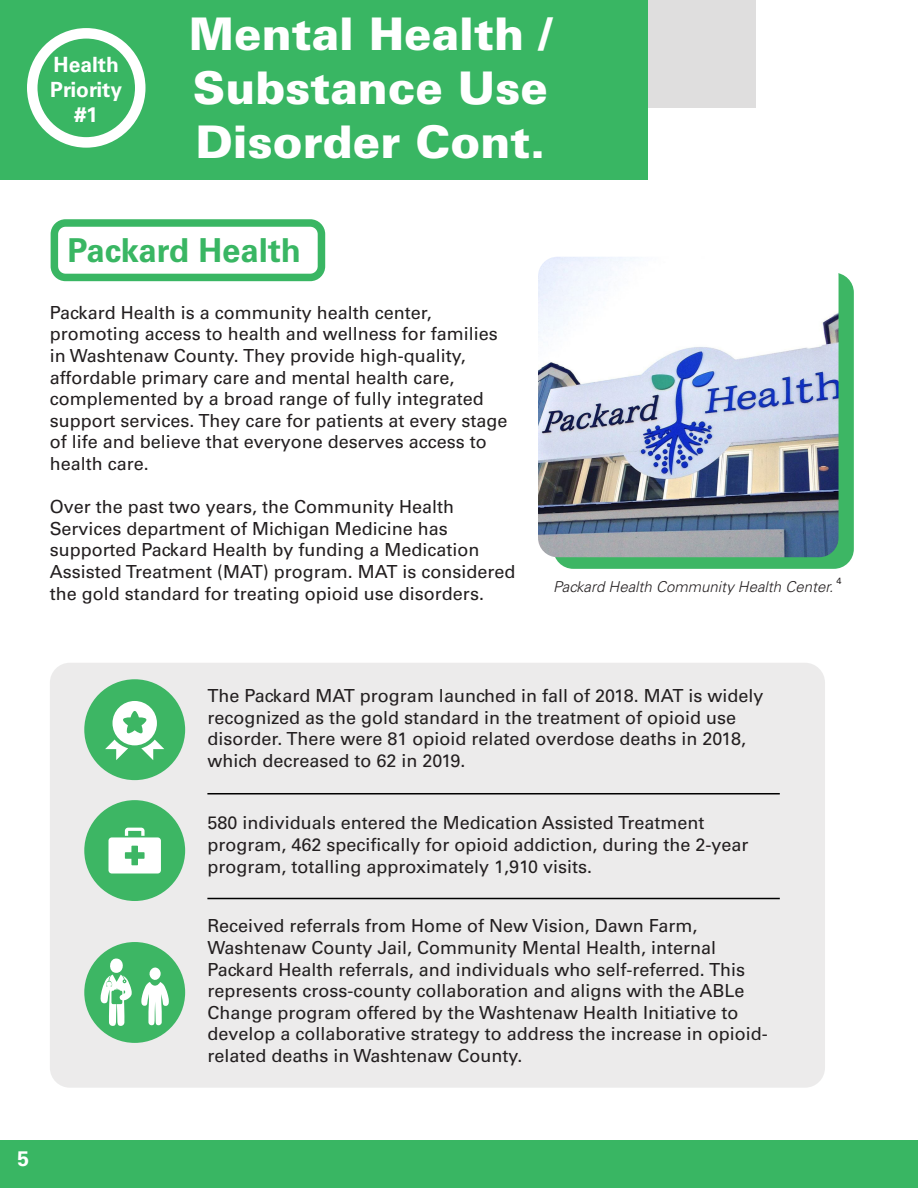
<style>
.page{position:relative;width:918px;height:1188px;background:#fff}
.page>*{position:absolute;margin:0;border:0;box-sizing:border-box;transform-origin:0 0}
.t1{font:900 45px "Univers LT Pro 75";color:#fff}
.t2{font:700 33px "Univers LT Pro 65";color:#39b663}
.t3{font:700 21px "Univers LT Pro 65";color:#fff}
.t4{font:18px/21.6px "Univers LT Pro 55 Roman";color:#231f20}
.t5{font:italic 300 15px "Univers LT Pro 45";color:#231f20}
.t6{font:9px "Univers LT Pro 55 Roman";color:#231f20}
</style>
<div class="page">
<div style="left:0;top:1140px;width:918px;height:48px;background:#39b663"></div>
<div style="left:0;top:0;width:756px;height:108px;background:#dfdede"></div>
<div style="left:553px;top:273px;width:301px;height:296px;background:#3db664;border-radius:20px"></div>
<div style="left:50px;top:663px;width:775px;height:425px;background:#ecebeb;border-radius:20px"></div>
<div style="left:0;top:0;width:648px;height:179px;background:#39b663"></div>
<div style="left:84px;top:800px;width:101px;height:101px;background:#3db664;border-radius:50%"></div>
<svg style="left:109px;top:828px;width:52px;height:46px"></svg>
<div style="left:84px;top:942px;width:101px;height:101px;background:#3db664;border-radius:50%"></div>
<svg style="left:98px;top:957px;width:34px;height:69px"></svg>
<svg style="left:141px;top:967px;width:28px;height:58px"></svg>
<div style="left:84px;top:679px;width:101px;height:101px;background:#3db664;border-radius:50%"></div>
<svg style="left:105px;top:701px;width:59px;height:59px"></svg>
<hr style="left:207px;top:793px;width:573px;height:1px;background:#000">
<hr style="left:207px;top:898px;width:573px;height:1px;background:#000">
<img style="left:538px;top:257px;width:301px;height:300px">
<div style="left:27px;top:28px;width:119px;height:120px;border:10px solid #fff;border-radius:50%"></div>
<div style="left:51px;top:219px;width:274px;height:62px;border:8px solid #39b663;border-radius:11px"></div>
<p class="t3" style="left:54px;top:49px;width:67px">Health</p>
<p class="t3" style="left:50px;top:75px;width:73px">Priority</p>
<p class="t3" style="left:75px;top:100px;width:25px">#1</p>
<p class="t1" style="left:189px;top:2px;width:364px">Mental Health /</p>
<p class="t1" style="left:193px;top:56px;width:357px">Substance Use</p>
<p class="t1" style="left:195px;top:110px;width:351px">Disorder Cont.</p>
<p class="t2" style="left:68px;top:227px;width:235px">Packard Health</p>
<p class="t4" style="left:50px;top:301px;width:459px">Packard Health is a community health center, promoting access to health and wellness for families in Washtenaw County. They provide high-quality, affordable primary care and mental health care, complemented by a broad range of fully integrated support services. They care for patients at every stage of life and believe that everyone deserves access to health care.</p>
<p class="t4" style="left:50px;top:495px;width:467px">Over the past two years, the Community Health Services department of Michigan Medicine has supported Packard Health by funding a Medication Assisted Treatment (MAT) program. MAT is considered the gold standard for treating opioid use disorders.</p>
<p class="t6" style="left:836px;top:575px;width:7px">4</p>
<p class="t5" style="left:553px;top:577px;width:282px">Packard Health Community Health Center.</p>
<p class="t4" style="left:207px;top:684px;width:558px">The Packard MAT program launched in fall of 2018. MAT is widely recognized as the gold standard in the treatment of opioid use disorder. There were 81 opioid related overdose deaths in 2018, which decreased to 62 in 2019.</p>
<p class="t4" style="left:207px;top:811px;width:543px">580 individuals entered the Medication Assisted Treatment program, 462 specifically for opioid addiction, during the 2-year program, totalling approximately 1,910 visits.</p>
<p class="t4" style="left:207px;top:914px;width:562px">Received referrals from Home of New Vision, Dawn Farm, Washtenaw County Jail, Community Mental Health, internal Packard Health referrals, and individuals who self-referred. This represents cross-county collaboration and aligns with the ABLe Change program offered by the Washtenaw Health Initiative to develop a collaborative strategy to address the increase in opioid&shy;related deaths in Washtenaw County.</p>
<p class="t3" style="left:17px;top:1144px;width:13px">5</p>
</div>
